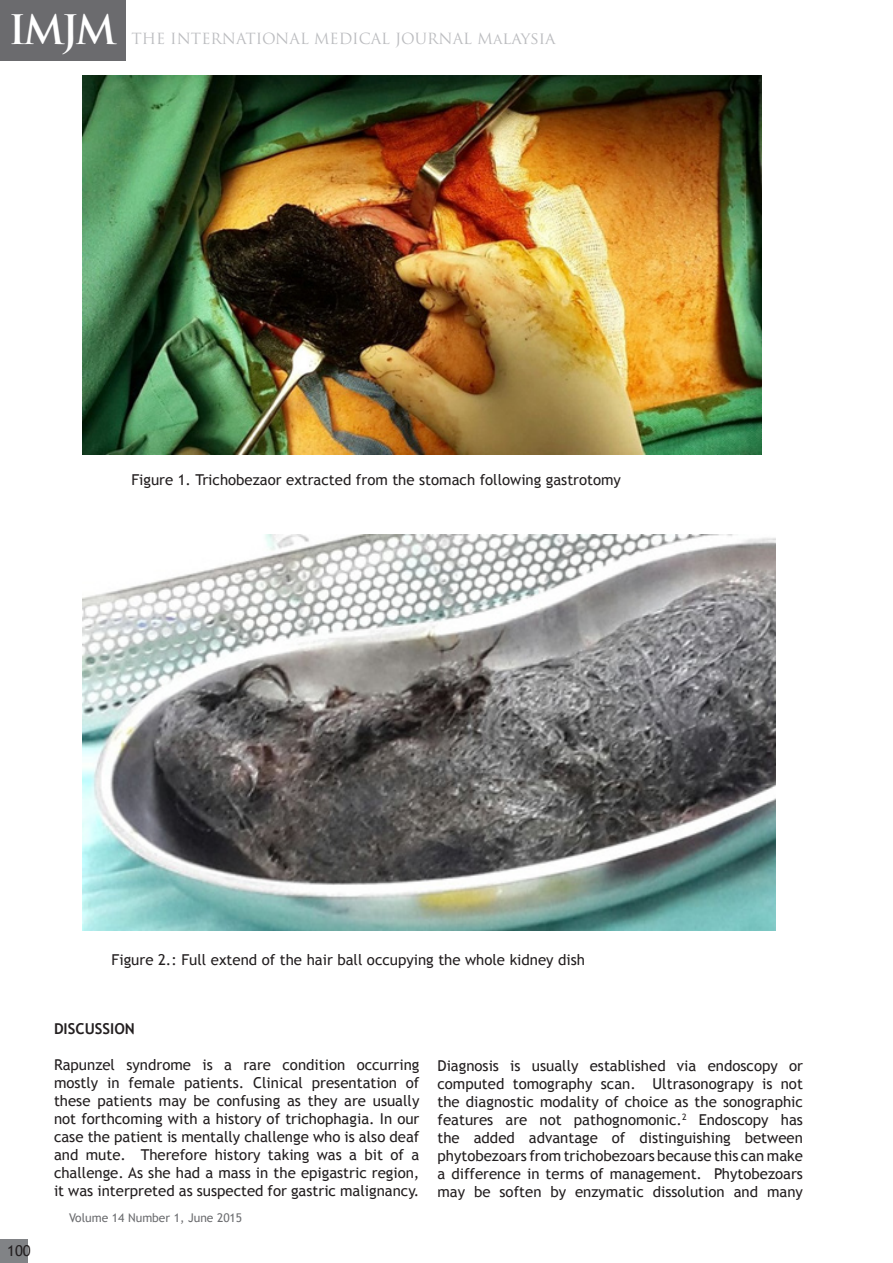
<style>
.page{position:relative;width:893px;height:1263px;background:#fff}
.page>*{position:absolute;margin:0;border:0;box-sizing:border-box;transform-origin:0 0}
.t1{font:700 39.6px "Trajan Pro";color:#fff}
.t2{font:15px/18px "Trebuchet MS";color:#231f20;text-align:justify}
.t3{font:15px "Trajan Pro";color:#bcbdc0}
.t4{font:700 15px "Trebuchet MS";color:#231f20}
.t5{font:12px "Trebuchet MS";color:#6c6d70}
.s1{font-size:16.5px}
</style>
<div class="page">
<div style="left:0;top:1240px;width:27px;height:23px;background:#818386"></div>
<div style="left:0;top:0;width:125px;height:61px;background:#6b6b6e"></div>
<img style="left:83px;top:75px;width:679px;height:379px">
<img style="left:83px;top:534px;width:692px;height:397px">
<h1 class="t1" style="left:9px;top:5px;width:110px">IMJM</h1>
<p class="t3" style="left:131px;top:29px;width:426px">THE INTERNATIONAL MEDICAL JOURNAL Ma<span class="s1">laysia</span></p>
<p class="t2" style="left:131px;top:471px;width:491px">Figure 1. Trichobezaor extracted from the stomach following gastrotomy</p>
<p class="t2" style="left:112px;top:951px;width:475px">Figure 2.: Full extend of the hair ball occupying the whole kidney dish</p>
<p class="t4" style="left:54px;top:1020px;width:82px">DISCUSSION</p>
<p class="t2" style="left:54px;top:1056px;width:367px">Rapunzel syndrome is a rare condition occurring mostly in female patients. Clinical presentation of these patients may be confusing as they are usually not forthcoming with a history of trichophagia. In our case the patient is mentally challenge who is also deaf and mute. Therefore history taking was a bit of a challenge. As she had a mass in the epigastric region, it was interpreted as suspected for gastric malignancy.</p>
<p class="t2" style="left:437px;top:1057px;width:367px">Diagnosis is usually established via endoscopy or computed tomography scan. Ultrasonograpy is not the diagnostic modality of choice as the sonographic features are not pathognomonic.<sup>2</sup> Endoscopy has the added advantage of distinguishing between phytobezoars from trichobezoars because this can make a difference in terms of management. Phytobezoars may be soften by enzymatic dissolution and many</p>
<p class="t2" style="left:7px;top:1242px;width:25px">100</p>
<p class="t5" style="left:69px;top:1211px;width:175px">Volume 14 Number 1, June 2015</p>
</div>
